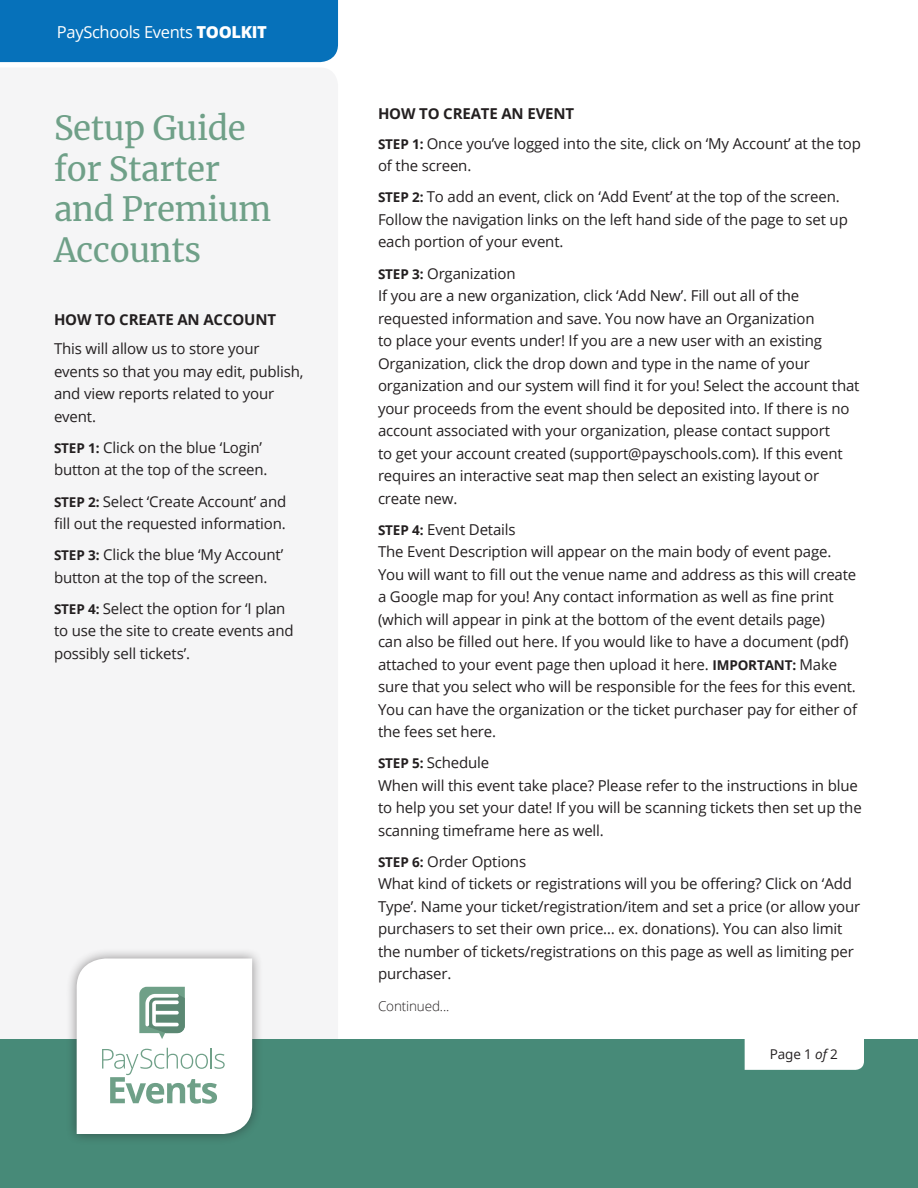
<style>
.page{position:relative;width:918px;height:1188px;background:#fff}
.page>*{position:absolute;margin:0;border:0;box-sizing:border-box;transform-origin:0 0}
.t1{font:33px/40.5px "Merriweather";letter-spacing:-.01em;color:#6fa088}
.t2{font:16.5px "Open Sans";letter-spacing:-.02em;color:#fff}
.t3{font:15px/22.5px "Open Sans";letter-spacing:-.01em;color:#231f20}
.t4{font:700 15px "Open Sans";letter-spacing:-.01em;color:#231f20}
.t5{font:300 13.5px "Open Sans";letter-spacing:-.01em;color:#231f20}
.t6{font:13.5px "Open Sans";color:#231f20}
.s1{font-weight:800}
.s2{font-weight:700;font-size:13.5px}
.s3{font-weight:700}
.s4{font-style:italic}
</style>
<div class="page">
<div style="left:0;top:1040px;width:918px;height:148px;background:#478a78"></div>
<div style="left:66px;top:948px;width:197px;height:197px;background:#231f20;opacity:.5"></div>
<svg style="left:77px;top:958px;width:175px;height:176px"></svg>
<div style="left:0;top:0;width:338px;height:62px;background:#0671ba"></div>
<div style="left:745px;top:1040px;width:119px;height:30px;background:#fff"></div>
<p class="t2" style="left:57px;top:21px;width:212px">PaySchools Events <span class="s1">TOOLKIT</span></p>
<h1 class="t1" style="left:54px;top:107px;width:219px">Setup Guide for Starter and Premium<br>Accounts</h1>
<p class="t4" style="left:54px;top:309px;width:224px">HOW TO CREATE AN ACCOUNT</p>
<p class="t3" style="left:54px;top:337px;width:251px">This will allow us to store your events so that you may edit, publish, and view reports related to your event.</p>
<p class="t3" style="left:54px;top:436px;width:215px"><span class="s2">STEP 1:</span> Click on the blue ‘Login’ button at the top of the screen.</p>
<p class="t3" style="left:54px;top:489px;width:234px"><span class="s2">STEP 2:</span> Select ‘Create Account’ and fill out the requested information.</p>
<p class="t3" style="left:54px;top:543px;width:231px"><span class="s2">STEP 3:</span> Click the blue ‘My Account’ button at the top of the screen.</p>
<p class="t3" style="left:54px;top:597px;width:241px"><span class="s2">STEP 4:</span> Select the option for ‘I plan to use the site to create events and possibly sell tickets’.</p>
<p class="t3" style="left:378px;top:99px;width:484px;line-height:29.2px"><span class="s3">HOW TO CREATE AN EVENT<br></span><span class="s2">STEP 1:</span> Once you’ve logged into the site, click on ‘My Account’ at the top</p>
<p class="t3" style="left:378px;top:150px;width:463px;line-height:31.2px">of the screen.<br><span class="s2">STEP 2:</span> To add an event, click on ‘Add Event’ at the top of the screen.</p>
<p class="t3" style="left:378px;top:208px;width:471px">Follow the navigation links on the left hand side of the page to set up each portion of your event.</p>
<p class="t3" style="left:378px;top:261px;width:483px"><span class="s2">STEP 3:</span> Organization<br>If you are a new organization, click ‘Add New’. Fill out all of the requested information and save. You now have an Organization<br>to place your events under! If you are a new user with an existing Organization, click the drop down and type in the name of your organization and our system will find it for you! Select the account that your proceeds from the event should be deposited into. If there is no account associated with your organization, please contact support<br>to get your account created (support@payschools.com). If this event requires an interactive seat map then select an existing layout or create new.</p>
<p class="t3" style="left:378px;top:518px;width:481px"><span class="s2">STEP 4:</span> Event Details<br>The Event Description will appear on the main body of event page.<br>You will want to fill out the venue name and address as this will create a Google map for you! Any contact information as well as fine print (which will appear in pink at the bottom of the event details page)<br>can also be filled out here. If you would like to have a document (pdf) attached to your event page then upload it here. <span class="s2">IMPORTANT:</span> Make sure that you select who will be responsible for the fees for this event.<br>You can have the organization or the ticket purchaser pay for either of the fees set here.</p>
<p class="t3" style="left:378px;top:751px;width:485px"><span class="s2">STEP 5:</span> Schedule<br>When will this event take place? Please refer to the instructions in blue to help you set your date! If you will be scanning tickets then set up the scanning timeframe here as well.</p>
<p class="t3" style="left:378px;top:850px;width:484px"><span class="s2">STEP 6:</span> Order Options<br>What kind of tickets or registrations will you be offering? Click on ‘Add Type’. Name your ticket/registration/item and set a price (or allow your purchasers to set their own price… ex. donations). You can also limit the number of tickets/registrations on this page as well as limiting per purchaser.</p>
<p class="t5" style="left:378px;top:996px;width:73px">Continued...</p>
<p class="t6" style="left:770px;top:1045px;width:69px">Page 1 <span class="s4">of</span> 2</p>
</div>
